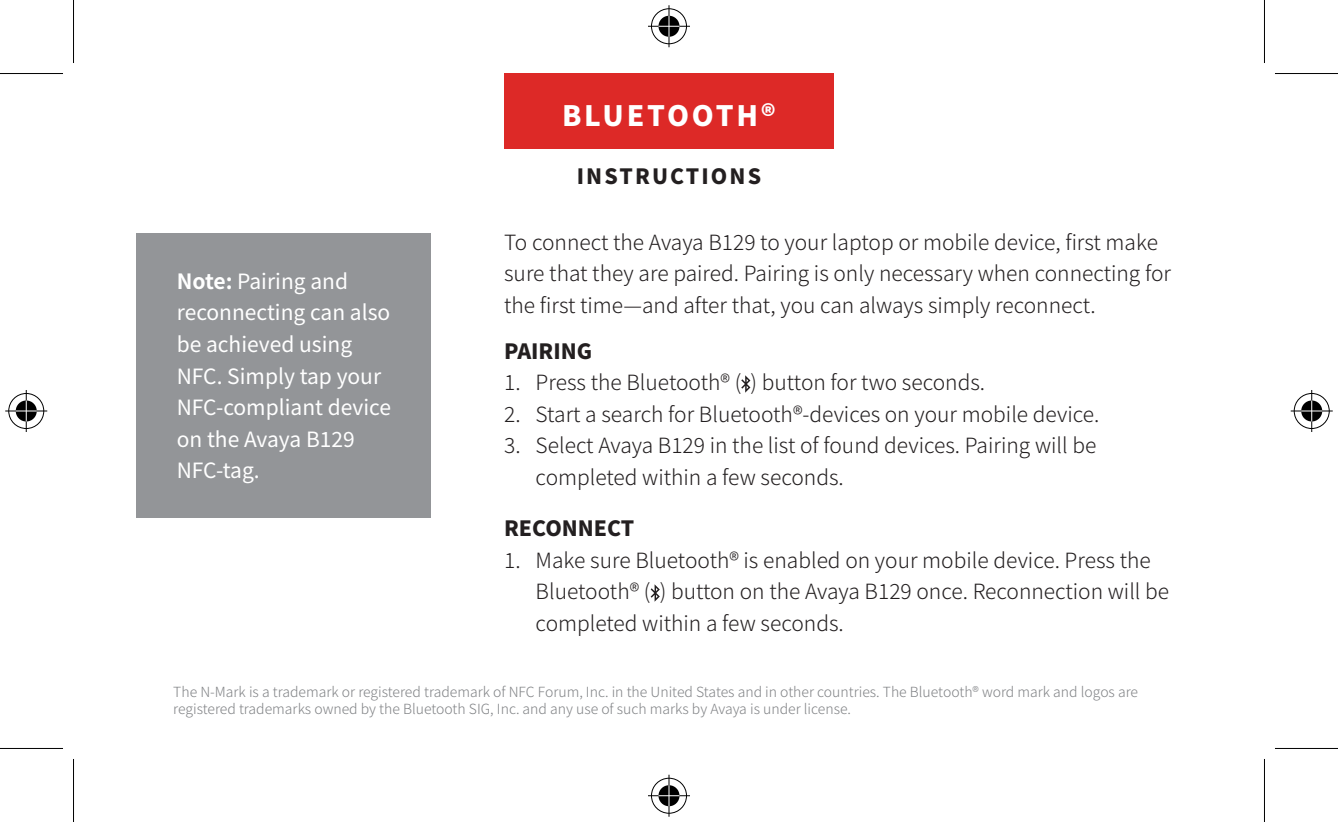
<style>
.page{position:relative;width:1338px;height:822px;background:#fff}
.page>*{position:absolute;margin:0;border:0;box-sizing:border-box;transform-origin:0 0}
.t1{font:900 28px "Noto Sans JP";letter-spacing:.1em;color:#fff}
.t2{font:300 21px/31.5px "Noto Sans JP";color:#231f20}
.t3{font:21px/31.5px "Noto Sans JP";color:#fff}
.t4{font:900 21px "Noto Sans JP";color:#231f20}
.t5{font:900 21px "Noto Sans JP";letter-spacing:.1em;color:#231f20}
.t6{font:300 14px/17.5px "Noto Sans JP";color:#808285}
.s1{font-weight:700}
</style>
<div class="page">
<div style="left:137px;top:233px;width:294px;height:284px;background:#939598"></div>
<div style="left:504px;top:74px;width:330px;height:75px;background:#dd2927"></div>
<svg style="left:741px;top:375px;width:9px;height:18px"></svg>
<svg style="left:650px;top:584px;width:10px;height:17px"></svg>
<hr style="left:0;top:73px;width:63px;height:1px;background:#000">
<hr style="left:1275px;top:73px;width:63px;height:1px;background:#000">
<hr style="left:0;top:748px;width:63px;height:1px;background:#000">
<hr style="left:1275px;top:748px;width:63px;height:1px;background:#000">
<hr style="left:73px;top:0;width:1px;height:63px;background:#000">
<hr style="left:73px;top:759px;width:1px;height:63px;background:#000">
<hr style="left:1263px;top:0;width:2px;height:63px;background:#000">
<hr style="left:1263px;top:759px;width:2px;height:63px;background:#000">
<div style="left:649px;top:7px;width:39px;height:39px;border:4px solid #fff;border-radius:50%"></div>
<svg style="left:648px;top:24px;width:42px;height:4px"></svg>
<svg style="left:667px;top:5px;width:4px;height:42px"></svg>
<div style="left:656px;top:14px;width:25px;height:25px;border:4px solid #fff;border-radius:50%"></div>
<div style="left:651px;top:8px;width:36px;height:36px;border:1px solid #000;border-radius:50%"></div>
<hr style="left:648px;top:26px;width:42px;height:1px;background:#000">
<hr style="left:668px;top:5px;width:1px;height:42px;background:#000">
<svg style="left:658px;top:16px;width:21px;height:21px"></svg>
<div style="left:649px;top:776px;width:39px;height:39px;border:4px solid #fff;border-radius:50%"></div>
<svg style="left:648px;top:793px;width:42px;height:5px"></svg>
<svg style="left:667px;top:774px;width:4px;height:42px"></svg>
<div style="left:656px;top:783px;width:25px;height:25px;border:4px solid #fff;border-radius:50%"></div>
<div style="left:651px;top:777px;width:36px;height:36px;border:1px solid #000;border-radius:50%"></div>
<hr style="left:648px;top:795px;width:42px;height:1px;background:#000">
<hr style="left:668px;top:774px;width:1px;height:42px;background:#000">
<svg style="left:658px;top:785px;width:21px;height:21px"></svg>
<div style="left:7px;top:391px;width:39px;height:40px;border:4px solid #fff;border-radius:50%"></div>
<svg style="left:5px;top:409px;width:42px;height:4px"></svg>
<svg style="left:24px;top:390px;width:4px;height:42px"></svg>
<div style="left:14px;top:398px;width:25px;height:26px;border:4px solid #fff;border-radius:50%"></div>
<div style="left:8px;top:393px;width:36px;height:36px;border:1px solid #000;border-radius:50%"></div>
<hr style="left:5px;top:410px;width:42px;height:1px;background:#000">
<hr style="left:26px;top:390px;width:1px;height:42px;background:#000">
<svg style="left:16px;top:400px;width:21px;height:21px"></svg>
<div style="left:1292px;top:391px;width:39px;height:40px;border:4px solid #fff;border-radius:50%"></div>
<svg style="left:1290px;top:409px;width:42px;height:4px"></svg>
<svg style="left:1309px;top:390px;width:4px;height:42px"></svg>
<div style="left:1299px;top:398px;width:25px;height:26px;border:4px solid #fff;border-radius:50%"></div>
<div style="left:1293px;top:393px;width:36px;height:36px;border:1px solid #000;border-radius:50%"></div>
<hr style="left:1290px;top:410px;width:42px;height:1px;background:#000">
<hr style="left:1311px;top:390px;width:1px;height:42px;background:#000">
<svg style="left:1301px;top:400px;width:21px;height:21px"></svg>
<h1 class="t1" style="left:562px;top:99px;width:215px">BLUETOOTH®</h1>
<p class="t3" style="left:177px;top:266px;width:216px"><span class="s1">Note:</span> Pairing and reconnecting can also be achieved using<br>NFC. Simply tap your<br>NFC-compliant device on the Avaya B129<br>NFC-tag.</p>
<p class="t5" style="left:577px;top:164px;width:186px">INSTRUCTIONS</p>
<p class="t2" style="left:504px;top:226px;width:668px">To connect the Avaya B129 to your laptop or mobile device, first make sure that they are paired. Pairing is only necessary when connecting for the first time—and after that, you can always simply reconnect.</p>
<p class="t4" style="left:504px;top:339px;width:90px">PAIRING</p>
<p class="t2" style="left:504px;top:367px;width:482px">1. Press the Bluetooth® ( ) button for two seconds.</p>
<p class="t2" style="left:504px;top:399px;width:597px">2. Start a search for Bluetooth®-devices on your mobile device.</p>
<p class="t2" style="left:535px;top:430px;width:562px;text-indent:-32px">3. Select Avaya B129 in the list of found devices. Pairing will be completed within a few seconds.</p>
<p class="t4" style="left:504px;top:517px;width:132px">RECONNECT</p>
<p class="t2" style="left:535px;top:545px;width:635px;text-indent:-32px">1. Make sure Bluetooth® is enabled on your mobile device. Press the<br>Bluetooth® ( ) button on the Avaya B129 once. Reconnection will be completed within a few seconds.</p>
<p class="t6" style="left:173px;top:683px;width:966px">The N-Mark is a trademark or registered trademark of NFC Forum, Inc. in the United States and in other countries. The Bluetooth® word mark and logos are registered trademarks owned by the Bluetooth SIG, Inc. and any use of such marks by Avaya is under license.</p>
</div>
